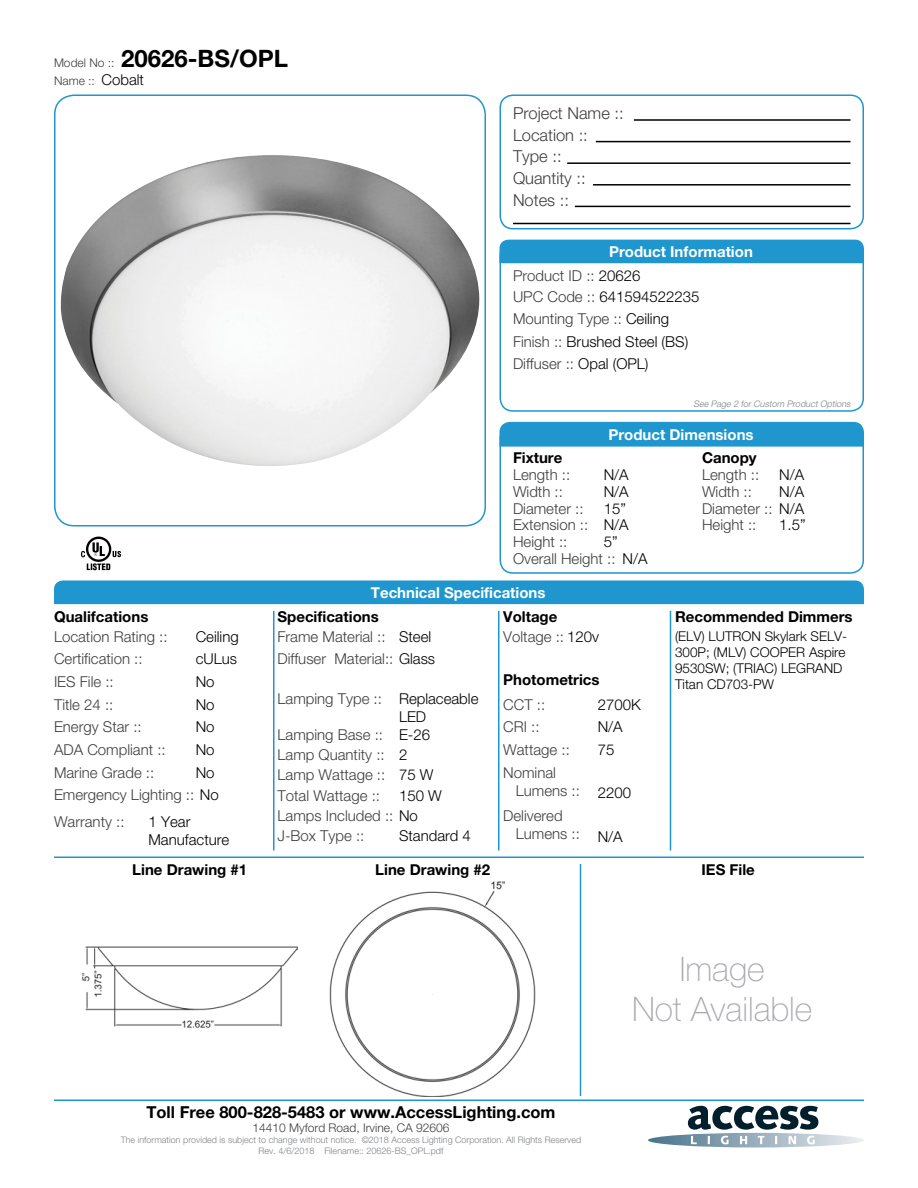
<style>
.page{position:relative;width:918px;height:1188px;background:#fff}
.page>*{position:absolute;margin:0;border:0;box-sizing:border-box;transform-origin:0 0}
.t1{font:100 33.75px/40.5px "Helvetica Neue LT Std";color:#a8a9ad;text-align:center}
.t2{font:700 24px "Helvetica Neue LT Std";color:#000001}
.Left_Justify{font:300 16.5px "Helvetica Neue LT Std";color:#3e3e3f}
.t3{font:700 16.5px "Helvetica Neue LT Std";color:#000001}
.Left_Justify-2{font:300 15px/18px "Helvetica Neue LT Std";color:#3e3e3f}
.Left_Justify-3{font:300 15px/18px "Helvetica Neue LT Std";color:#000001}
.Left_Justify-4{font:700 15px "Helvetica Neue LT Std";color:#000001}
.t4{font:700 15px "Helvetica Neue LT Std";color:#fff}
.Left_Justify-5{font:300 13.5px/16.2px "Helvetica Neue LT Std";color:#000001}
.t5{font:300 12px "Helvetica Neue LT Std";color:#3e3e3f}
.t6{font:300 9px "Helvetica Neue LT Std";color:#808285}
.Left_Justify-6{font:italic 300 9px "Helvetica Neue LT Std";color:#808285}
.s1{font-weight:300;font-size:12px;color:#3e3e3f}
.s2{font-size:15px;color:#000001}
.s3{color:#000001}
.s4{color:#3e3e3f}
</style>
<div class="page">
<img style="left:60px;top:155px;width:419px;height:311px">
<svg style="left:648px;top:1106px;width:216px;height:42px"></svg>
<div style="left:499px;top:94px;width:365px;height:135px;border:2px solid #1f96cd;border-radius:13px"></div>
<div style="left:499px;top:243px;width:365px;height:169px;border:2px solid #1f96cd;border-radius:13px"></div>
<div style="left:499px;top:425px;width:365px;height:149px;border:2px solid #1f96cd;border-radius:13px"></div>
<svg style="left:81px;top:537px;width:40px;height:33px"></svg>
<hr style="left:634px;top:119px;width:217px;height:2px;background:#000001">
<hr style="left:596px;top:141px;width:254px;height:1px;background:#000001">
<hr style="left:593px;top:184px;width:258px;height:2px;background:#000001">
<hr style="left:567px;top:162px;width:283px;height:2px;background:#000001">
<hr style="left:575px;top:206px;width:275px;height:1px;background:#000001">
<hr style="left:513px;top:223px;width:337px;height:1px;background:#000001">
<div style="left:500px;top:240px;width:364px;height:23px;background:#1f96cd"></div>
<div style="left:500px;top:422px;width:364px;height:25px;background:#1f96cd"></div>
<div style="left:54px;top:580px;width:810px;height:24px;background:#1f96cd"></div>
<hr style="left:54px;top:856px;width:810px;height:2px;background:#1f96cd">
<hr style="left:54px;top:1100px;width:810px;height:1px;background:#1f96cd">
<img style="left:82px;top:946px;width:216px;height:83px">
<img style="left:329px;top:881px;width:207px;height:216px">
<hr style="left:670px;top:611px;width:1px;height:239px;background:#1f96cd">
<hr style="left:580px;top:864px;width:1px;height:232px;background:#1f96cd">
<hr style="left:498px;top:611px;width:2px;height:239px;background:#1f96cd">
<hr style="left:273px;top:611px;width:1px;height:239px;background:#1f96cd">
<div style="left:54px;top:94px;width:432px;height:432px;border:2px solid #1f96cd;border-radius:20px"></div>
<p class="t2" style="left:54px;top:44px;width:235px"><span class="s1">Model No ::</span> 20626-BS/OPL</p>
<p class="t5" style="left:54px;top:73px;width:92px">Name :: <span class="s2">Cobalt</span></p>
<p class="Left_Justify" style="left:513px;top:103px;width:112px">Project Name ::</p>
<p class="Left_Justify" style="left:513px;top:125px;width:76px">Location ::</p>
<p class="Left_Justify" style="left:513px;top:146px;width:50px">Type ::</p>
<p class="Left_Justify" style="left:513px;top:168px;width:74px">Quantity ::</p>
<p class="Left_Justify" style="left:513px;top:190px;width:57px">Notes ::</p>
<p class="t4" style="left:609px;top:242px;width:145px">Product Information</p>
<p class="Left_Justify-2" style="left:513px;top:266px;width:129px">Product ID :: <span class="s3">20626</span></p>
<p class="Left_Justify-3" style="left:513px;top:288px;width:188px"><span class="s4">UPC Code ::</span> 641594522235</p>
<p class="Left_Justify-2" style="left:513px;top:309px;width:158px">Mounting Type :: <span class="s3">Ceiling</span></p>
<p class="Left_Justify-3" style="left:513px;top:333px;width:177px"><span class="s4">Finish ::</span> Brushed Steel (BS)</p>
<p class="Left_Justify-2" style="left:513px;top:354px;width:137px">Diffuser :: <span class="s3">Opal (OPL)</span></p>
<p class="Left_Justify-6" style="left:693px;top:399px;width:160px">See Page 2 for Custom Product Options</p>
<p class="t4" style="left:608px;top:425px;width:147px">Product Dimensions</p>
<p class="Left_Justify-4" style="left:513px;top:448px;width:51px">Fixture</p>
<p class="Left_Justify-4" style="left:702px;top:448px;width:56px">Canopy</p>
<p class="Left_Justify-2" style="left:513px;top:465px;width:59px">Length ::</p>
<p class="Left_Justify-3" style="left:604px;top:465px;width:27px">N/A</p>
<p class="Left_Justify-2" style="left:702px;top:465px;width:59px">Length ::</p>
<p class="Left_Justify-3" style="left:779px;top:465px;width:27px">N/A</p>
<p class="Left_Justify-2" style="left:513px;top:482px;width:51px">Width ::</p>
<p class="Left_Justify-2" style="left:513px;top:533px;width:56px">Height ::</p>
<p class="Left_Justify-2" style="left:513px;top:499px;width:72px">Diameter ::</p>
<p class="Left_Justify-2" style="left:513px;top:516px;width:77px">Extension ::</p>
<p class="Left_Justify-3" style="left:604px;top:482px;width:27px">N/A</p>
<p class="Left_Justify-3" style="left:604px;top:533px;width:15px">5”</p>
<p class="Left_Justify-3" style="left:779px;top:482px;width:27px">N/A</p>
<p class="Left_Justify-2" style="left:702px;top:482px;width:51px">Width ::</p>
<p class="Left_Justify-3" style="left:604px;top:499px;width:24px">15”</p>
<p class="Left_Justify-2" style="left:702px;top:499px;width:104px">Diameter :: <span class="s3">N/A</span></p>
<p class="Left_Justify-3" style="left:604px;top:516px;width:27px">N/A</p>
<p class="Left_Justify-3" style="left:779px;top:516px;width:28px">1.5”</p>
<p class="Left_Justify-2" style="left:702px;top:516px;width:56px">Height ::</p>
<p class="Left_Justify-2" style="left:513px;top:550px;width:104px">Overall Height ::</p>
<p class="Left_Justify-3" style="left:622px;top:550px;width:27px">N/A</p>
<p class="t4" style="left:371px;top:583px;width:176px">Technical Specifications</p>
<p class="Left_Justify-4" style="left:54px;top:607px;width:96px">Qualifcations</p>
<p class="Left_Justify-4" style="left:278px;top:607px;width:103px">Specifications</p>
<p class="Left_Justify-4" style="left:503px;top:607px;width:56px">Voltage</p>
<p class="Left_Justify-3" style="left:196px;top:627px;width:45px">Ceiling</p>
<p class="Left_Justify-3" style="left:399px;top:627px;width:34px">Steel</p>
<p class="Left_Justify-2" style="left:54px;top:627px;width:115px">Location Rating ::</p>
<p class="Left_Justify-2" style="left:278px;top:627px;width:110px">Frame Material ::</p>
<p class="Left_Justify-2" style="left:503px;top:627px;width:97px">Voltage :: <span class="s3">120v</span></p>
<p class="Left_Justify-2" style="left:54px;top:650px;width:90px">Certification ::</p>
<p class="Left_Justify-2" style="left:54px;top:695px;width:61px">Title 24 ::</p>
<p class="Left_Justify-3" style="left:196px;top:650px;width:43px">cULus</p>
<p class="Left_Justify-3" style="left:196px;top:673px;width:20px">No</p>
<p class="Left_Justify-3" style="left:196px;top:695px;width:20px">No</p>
<p class="Left_Justify-3" style="left:196px;top:718px;width:20px">No</p>
<p class="Left_Justify-3" style="left:196px;top:740px;width:20px">No</p>
<p class="Left_Justify-3" style="left:196px;top:763px;width:20px">No</p>
<p class="Left_Justify-2" style="left:54px;top:673px;width:61px">IES File ::</p>
<p class="Left_Justify-2" style="left:54px;top:718px;width:89px">Energy Star ::</p>
<p class="Left_Justify-2" style="left:54px;top:740px;width:113px">ADA Compliant ::</p>
<p class="Left_Justify-2" style="left:54px;top:763px;width:102px">Marine Grade ::</p>
<p class="Left_Justify-2" style="left:54px;top:786px;width:166px">Emergency Lighting :: <span class="s3">No</span></p>
<p class="Left_Justify-2" style="left:54px;top:813px;width:72px">Warranty ::</p>
<p class="Left_Justify-3" style="left:148px;top:813px;width:82px">1 Year<br>Manufacture</p>
<p class="Left_Justify-2" style="left:278px;top:650px;width:159px">Diffuser Material:: <span class="s3">Glass</span></p>
<p class="Left_Justify-2" style="left:278px;top:689px;width:106px">Lamping Type ::</p>
<p class="Left_Justify-2" style="left:278px;top:725px;width:107px">Lamping Base ::</p>
<p class="Left_Justify-2" style="left:278px;top:746px;width:109px">Lamp Quantity ::</p>
<p class="Left_Justify-2" style="left:278px;top:766px;width:109px">Lamp Wattage ::</p>
<p class="Left_Justify-2" style="left:278px;top:786px;width:104px">Total Wattage ::</p>
<p class="Left_Justify-2" style="left:278px;top:806px;width:142px">Lamps Included :: <span class="s3">No</span></p>
<p class="Left_Justify-2" style="left:278px;top:826px;width:88px">J-Box Type ::</p>
<p class="Left_Justify-3" style="left:399px;top:689px;width:81px">Replaceable<br>LED</p>
<p class="Left_Justify-3" style="left:399px;top:725px;width:33px">E-26</p>
<p class="Left_Justify-3" style="left:399px;top:746px;width:10px">2</p>
<p class="Left_Justify-3" style="left:399px;top:766px;width:36px">75 W</p>
<p class="Left_Justify-3" style="left:399px;top:786px;width:44px">150 W</p>
<p class="Left_Justify-3" style="left:399px;top:826px;width:73px">Standard 4</p>
<p class="Left_Justify-4" style="left:503px;top:670px;width:98px">Photometrics</p>
<p class="Left_Justify-2" style="left:503px;top:695px;width:43px">CCT ::</p>
<p class="Left_Justify-2" style="left:503px;top:718px;width:38px">CRI ::</p>
<p class="Left_Justify-2" style="left:503px;top:740px;width:68px">Wattage ::</p>
<p class="Left_Justify-2" style="left:516px;top:763px;width:66px;text-indent:-13px">Nominal<br>Lumens ::</p>
<p class="Left_Justify-2" style="left:516px;top:806px;width:66px;text-indent:-13px">Delivered<br>Lumens ::</p>
<p class="Left_Justify-3" style="left:598px;top:695px;width:45px">2700K</p>
<p class="Left_Justify-3" style="left:598px;top:718px;width:27px">N/A</p>
<p class="Left_Justify-3" style="left:598px;top:740px;width:18px">75</p>
<p class="Left_Justify-3" style="left:598px;top:783px;width:35px">2200</p>
<p class="Left_Justify-3" style="left:598px;top:827px;width:27px">N/A</p>
<p class="Left_Justify-4" style="left:675px;top:607px;width:179px">Recommended Dimmers</p>
<p class="Left_Justify-5" style="left:675px;top:628px;width:174px">(ELV) LUTRON Skylark SELV-<br>300P; (MLV) COOPER Aspire<br>9530SW; (TRIAC) LEGRAND<br>Titan CD703-PW</p>
<p class="Left_Justify-4" style="left:132px;top:860px;width:116px">Line Drawing #1</p>
<p class="Left_Justify-4" style="left:375px;top:860px;width:116px">Line Drawing #2</p>
<p class="Left_Justify-4" style="left:702px;top:860px;width:55px">IES File</p>
<p class="t3" style="left:146px;top:1101px;width:411px">Toll Free 800-828-5483 or www.AccessLighting.com</p>
<p class="t5" style="left:253px;top:1120px;width:198px">14410 Myford Road, Irvine, CA 92606</p>
<p class="t6" style="left:121px;top:1134px;width:462px">The information provided is subject to change without notice. ©2018 Access Lighting Corporation. All Rights Reserved</p>
<p class="t6" style="left:259px;top:1145px;width:186px">Rev. 4/6/2018 Filename:: 20626-BS_OPL.pdf</p>
<p class="t1" style="left:632px;top:948px;width:182px">Image<br>Not Available</p>
</div>
